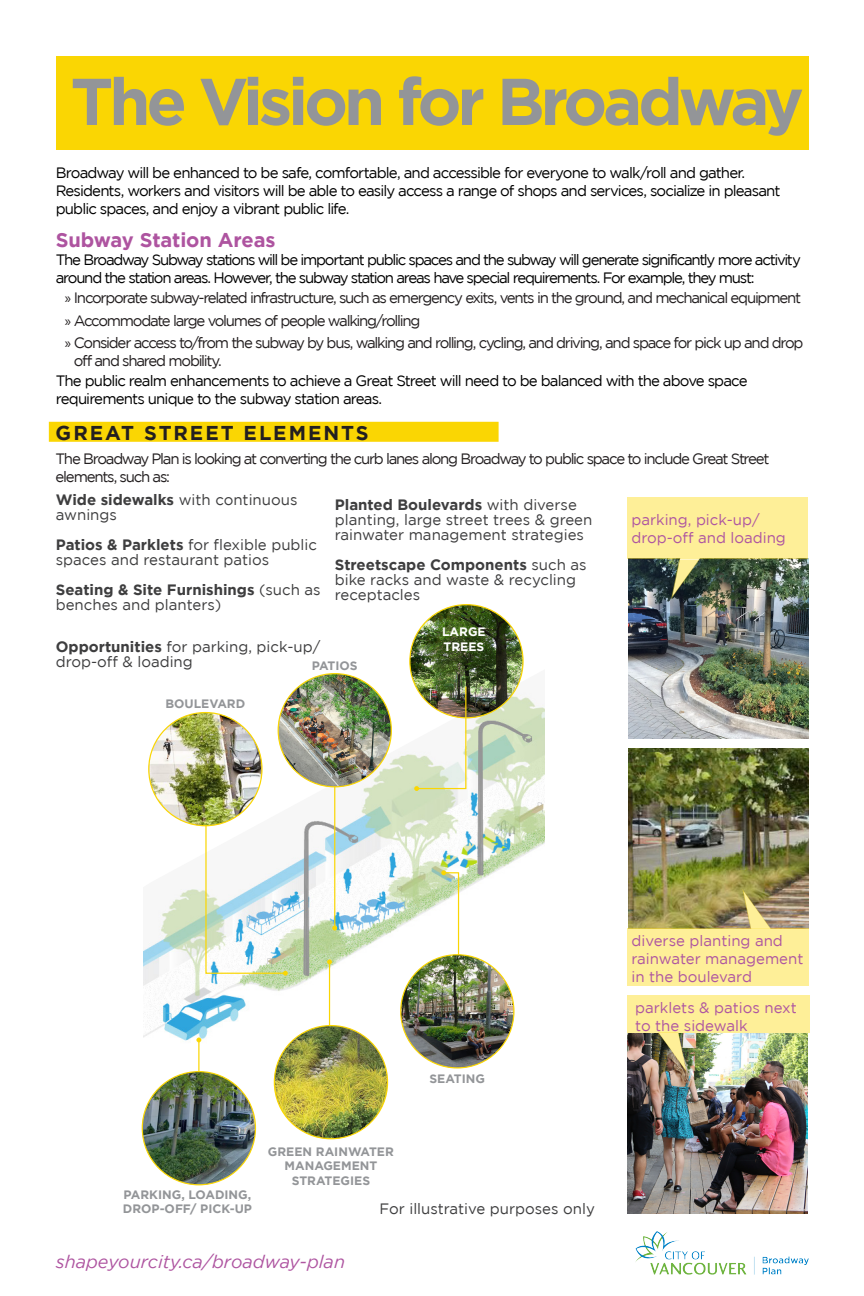
<style>
.page{position:relative;width:864px;height:1296px;background:#fff}
.page>*{position:absolute;margin:0;border:0;box-sizing:border-box;transform-origin:0 0}
.Board_title{font:700 66px "Gotham";letter-spacing:-.06em;color:#939598}
._2-1_Chapter_title{font:700 20px "Gotham";letter-spacing:.1em;color:#231f20}
._2-2_Topics{font:700 20px "Gotham";letter-spacing:-.01em;color:#ae54a0}
.t1{font:italic 18px "Gotham";color:#ae54a0}
._3-2_Body_-_standard{font:15px/18px "Gotham";letter-spacing:-.07em;color:#000}
._3-2_Body_-_standard-2{font:15px/18px "Gotham";letter-spacing:-.085em;color:#231f20}
.Paragraph_Style_1{font:15px/15px "Gotham";color:#3e3e3f}
.Paragraph_Style_2{font:15px/18px "Gotham";color:#ae55a1}
.t2{font:700 12.15px/14.6px "Gotham";color:#939598;text-align:center}
.t3{font:700 12.15px/14.6px "Gotham";color:#fff}
.s1{font-family:"Myriad Pro"}
.s2{font-weight:700}
</style>
<div class="page">
<div style="left:56px;top:56px;width:752px;height:93px;background:#fad603"></div>
<img style="left:635px;top:1232px;width:173px;height:43px">
<img style="left:629px;top:749px;width:180px;height:180px">
<svg style="left:742px;top:889px;width:30px;height:40px"></svg>
<div style="left:627px;top:929px;width:182px;height:57px;background:#feef98"></div>
<img style="left:143px;top:891px;width:370px;height:201px">
<svg style="left:148px;top:604px;width:397px;height:287px"></svg>
<hr style="left:334px;top:710px;width:1px;height:218px;background:#fad603">
<svg style="left:332px;top:926px;width:5px;height:5px"></svg>
<hr style="left:329px;top:962px;width:1px;height:87px;background:#fad603">
<svg style="left:327px;top:959px;width:5px;height:5px"></svg>
<svg style="left:441px;top:870px;width:19px;height:87px"></svg>
<svg style="left:205px;top:793px;width:83px;height:183px"></svg>
<img style="left:401px;top:955px;width:113px;height:113px;border-radius:57px">
<img style="left:274px;top:1026px;width:114px;height:113px;border-radius:57px">
<img style="left:278px;top:674px;width:113px;height:113px;border-radius:57px">
<img style="left:410px;top:605px;width:113px;height:113px;border-radius:57px">
<img style="left:628px;top:559px;width:180px;height:180px">
<svg style="left:671px;top:559px;width:30px;height:40px"></svg>
<div style="left:627px;top:498px;width:180px;height:61px;background:#feef98"></div>
<img style="left:627px;top:1034px;width:180px;height:180px">
<div style="left:627px;top:995px;width:182px;height:38px;background:#feef98"></div>
<svg style="left:657px;top:1032px;width:30px;height:40px"></svg>
<img style="left:414px;top:685px;width:53px;height:106px">
<img style="left:149px;top:713px;width:113px;height:113px;border-radius:57px">
<hr style="left:198px;top:1040px;width:2px;height:59px;background:#fad603">
<svg style="left:196px;top:1038px;width:5px;height:4px"></svg>
<img style="left:142px;top:1072px;width:113px;height:113px;border-radius:57px">
<div style="left:49px;top:422px;width:450px;height:20px;background:#fad603"></div>
<p class="Board_title" style="left:71px;top:63px;width:735px">The Vision for Broadway</p>
<p class="_3-2_Body_-_standard" style="left:56px;top:164px;width:726px">Broadway will be enhanced to be safe, comfortable, and accessible for everyone to walk/roll and gather.<br>Residents, workers and visitors will be able to easily access a range of shops and services, socialize in pleasant public spaces, and enjoy a vibrant public life.</p>
<p class="_2-2_Topics" style="left:56px;top:228px;width:221px">Subway Station Areas</p>
<p class="_3-2_Body_-_standard" style="left:56px;top:250px;width:747px">The Broadway Subway stations will be important public spaces and the subway will generate significantly more activity around the station areas. However, the subway station areas have special requirements. For example, they must:</p>
<p class="_3-2_Body_-_standard-2" style="left:65px;top:289px;width:738px"><span class="s1">»</span> Incorporate subway-related infrastructure, such as emergency exits, vents in the ground, and mechanical equipment</p>
<p class="_3-2_Body_-_standard-2" style="left:65px;top:311px;width:357px"><span class="s1">»</span> Accommodate large volumes of people walking/rolling</p>
<p class="_3-2_Body_-_standard-2" style="left:74px;top:334px;width:731px;text-indent:-9px"><span class="s1">»</span> Consider access to/from the subway by bus, walking and rolling, cycling, and driving, and space for pick up and drop off and shared mobility.</p>
<p class="_3-2_Body_-_standard" style="left:56px;top:372px;width:693px">The public realm enhancements to achieve a Great Street will need to be balanced with the above space requirements unique to the subway station areas.</p>
<p class="_2-1_Chapter_title" style="left:56px;top:421px;width:315px">GREAT STREET ELEMENTS</p>
<p class="_3-2_Body_-_standard-2" style="left:56px;top:449px;width:715px">The Broadway Plan is looking at converting the curb lanes along Broadway to public space to include Great Street elements, such as:</p>
<p class="Paragraph_Style_1" style="left:56px;top:492px;width:243px"><span class="s2">Wide sidewalks</span> with continuous awnings</p>
<p class="Paragraph_Style_1" style="left:56px;top:537px;width:263px"><span class="s2">Patios &amp; Parklets</span> for flexible public spaces and restaurant patios</p>
<p class="Paragraph_Style_1" style="left:56px;top:582px;width:266px"><span class="s2">Seating &amp; Site Furnishings</span> (such as benches and planters)</p>
<p class="Paragraph_Style_1" style="left:56px;top:639px;width:266px"><span class="s2">Opportunities</span> for parking, pick-up/ drop-off &amp; loading</p>
<p class="Paragraph_Style_1" style="left:335px;top:497px;width:259px"><span class="s2">Planted Boulevards</span> with diverse planting, large street trees &amp; green rainwater management strategies</p>
<p class="Paragraph_Style_1" style="left:335px;top:557px;width:253px"><span class="s2">Streetscape Components</span> such as bike racks and waste &amp; recycling receptacles</p>
<p class="Paragraph_Style_2" style="left:631px;top:510px;width:156px">parking, pick-up/ drop-off and loading</p>
<p class="t3" style="left:442px;top:624px;width:45px">LARGE<br>TREES</p>
<p class="t2" style="left:312px;top:658px;width:47px">PATIOS</p>
<p class="t2" style="left:165px;top:696px;width:81px">BOULEVARD</p>
<p class="t2" style="left:430px;top:1071px;width:57px">SEATING</p>
<p class="t2" style="left:123px;top:1187px;width:131px;text-align:left">PARKING, LOADING,<br>DROP-OFF/ PICK-UP</p>
<p class="t2" style="left:268px;top:1144px;width:127px">GREEN RAINWATER</p>
<p class="t2" style="left:285px;top:1158px;width:94px">MANAGEMENT<br>STRATEGIES</p>
<p class="Paragraph_Style_1" style="left:380px;top:1201px;width:217px">For illustrative purposes only</p>
<p class="t1" style="left:56px;top:1252px;width:291px">shapeyourcity.ca/broadway-plan</p>
<p class="Paragraph_Style_2" style="left:631px;top:931px;width:174px">diverse planting and rainwater management in the boulevard</p>
<p class="Paragraph_Style_2" style="left:635px;top:998px;width:163px">parklets &amp; patios next to the sidewalk</p>
</div>
